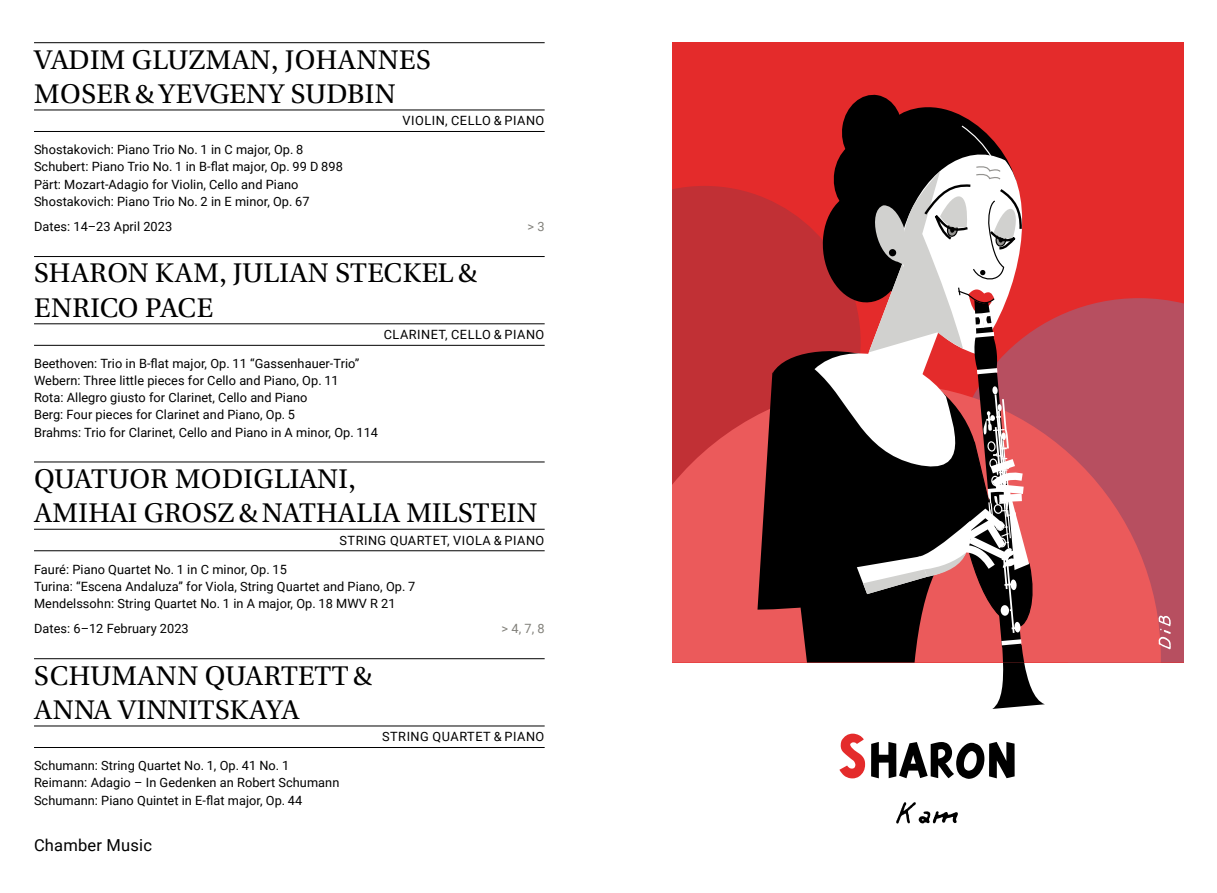
<style>
.page{position:relative;width:1217px;height:893px;background:#fff}
.page>*{position:absolute;margin:0;border:0;box-sizing:border-box;transform-origin:0 0}
.t1{font:28.5px/34.2px "Utopia Std";letter-spacing:.015em;color:#000}
.t2{font:16.5px "Roboto";letter-spacing:.01em;color:#000}
.t3{font:12.75px/17.1px "Roboto";letter-spacing:.005em;color:#000}
.t4{font:12.75px "Roboto";letter-spacing:.04em;color:#000}
.t5{font:12.75px "Roboto";color:#81807a}
.s1{font-family:"Adobe Caslon Pro"}
</style>
<div class="page">
<div style="left:672px;top:43px;width:511px;height:619px;background:#e42b2b"></div>
<div style="left:1044px;top:298px;width:139px;height:364px;background:#b74f60"></div>
<div style="left:672px;top:186px;width:85px;height:197px;background:#c13035"></div>
<svg style="left:672px;top:383px;width:488px;height:279px;background:#da5358"></svg>
<svg style="left:757px;top:94px;width:287px;height:615px"></svg>
<svg style="left:1158px;top:616px;width:12px;height:33px"></svg>
<svg style="left:896px;top:802px;width:61px;height:21px"></svg>
<svg style="left:839px;top:734px;width:25px;height:44px"></svg>
<svg style="left:871px;top:742px;width:143px;height:37px"></svg>
<hr style="left:34px;top:42px;width:510px;height:1px;background:#000">
<hr style="left:34px;top:110px;width:510px;height:1px;background:#000">
<hr style="left:34px;top:131px;width:510px;height:1px;background:#000">
<hr style="left:34px;top:256px;width:510px;height:1px;background:#000">
<hr style="left:34px;top:323px;width:510px;height:1px;background:#000">
<hr style="left:34px;top:345px;width:510px;height:1px;background:#000">
<hr style="left:34px;top:462px;width:510px;height:1px;background:#000">
<hr style="left:34px;top:529px;width:510px;height:1px;background:#000">
<hr style="left:34px;top:550px;width:510px;height:1px;background:#000">
<hr style="left:34px;top:658px;width:510px;height:1px;background:#000">
<hr style="left:34px;top:726px;width:510px;height:1px;background:#000">
<hr style="left:34px;top:747px;width:510px;height:1px;background:#000">
<h1 class="t1" style="left:34px;top:43px;width:398px">VADIM GLUZMAN<span class="s1">,</span> JOHANNES<br>MOSER&amp;YEVGENY SUDBIN</h1>
<p class="t4" style="left:402px;top:112px;width:143px">VIOLIN, CELLO &amp; PIANO</p>
<p class="t3" style="left:34px;top:141px;width:310px">Shostakovich: Piano Trio No. 1 in C major, Op. 8<br>Schubert: Piano Trio No. 1 in B-flat major, Op. 99 D 898<br>Pärt: Mozart-Adagio for Violin, Cello and Piano Shostakovich: Piano Trio No. 2 in E minor, Op. 67</p>
<p class="t3" style="left:34px;top:218px;width:140px">Dates: 14–23 April 2023</p>
<p class="t5" style="left:527px;top:218px;width:19px">&gt; 3</p>
<h1 class="t1" style="left:34px;top:257px;width:444px">SHARON KAM<span class="s1">,</span> JULIAN STECKEL&amp;<br>ENRICO PACE</h1>
<p class="t4" style="left:383px;top:326px;width:162px">CLARINET, CELLO &amp; PIANO</p>
<p class="t3" style="left:34px;top:355px;width:345px">Beethoven: Trio in B-flat major, Op. 11 “Gassenhauer-Trio” Webern: Three little pieces for Cello and Piano, Op. 11<br>Rota: Allegro giusto for Clarinet, Cello and Piano<br>Berg: Four pieces for Clarinet and Piano, Op. 5<br>Brahms: Trio for Clarinet, Cello and Piano in A minor, Op. 114</p>
<h1 class="t1" style="left:34px;top:462px;width:504px">QUATUOR MODIGLIANI<span class="s1">,<br></span>AMIHAI GROSZ&amp;NATHALIA MILSTEIN</h1>
<p class="t4" style="left:339px;top:531px;width:206px">STRING QUARTET, VIOLA &amp; PIANO</p>
<p class="t3" style="left:34px;top:560px;width:382px">Fauré: Piano Quartet No. 1 in C minor, Op. 15<br>Turina: “Escena Andaluza” for Viola, String Quartet and Piano, Op. 7<br>Mendelssohn: String Quartet No. 1 in A major, Op. 18 MWV R 21</p>
<p class="t3" style="left:34px;top:620px;width:156px">Dates: 6–12 February 2023</p>
<p class="t5" style="left:501px;top:620px;width:45px">&gt; 4, 7, 8</p>
<h1 class="t1" style="left:34px;top:659px;width:339px">SCHUMANN QUARTETT&amp;<br>ANNA VINNITSKAYA</h1>
<p class="t4" style="left:382px;top:728px;width:164px">STRING QUARTET &amp; PIANO</p>
<p class="t3" style="left:34px;top:757px;width:307px">Schumann: String Quartet No. 1, Op. 41 No. 1<br>Reimann: Adagio – In Gedenken an Robert Schumann<br>Schumann: Piano Quintet in E-flat major, Op. 44</p>
<p class="t2" style="left:34px;top:834px;width:119px">Chamber Music</p>
</div>
